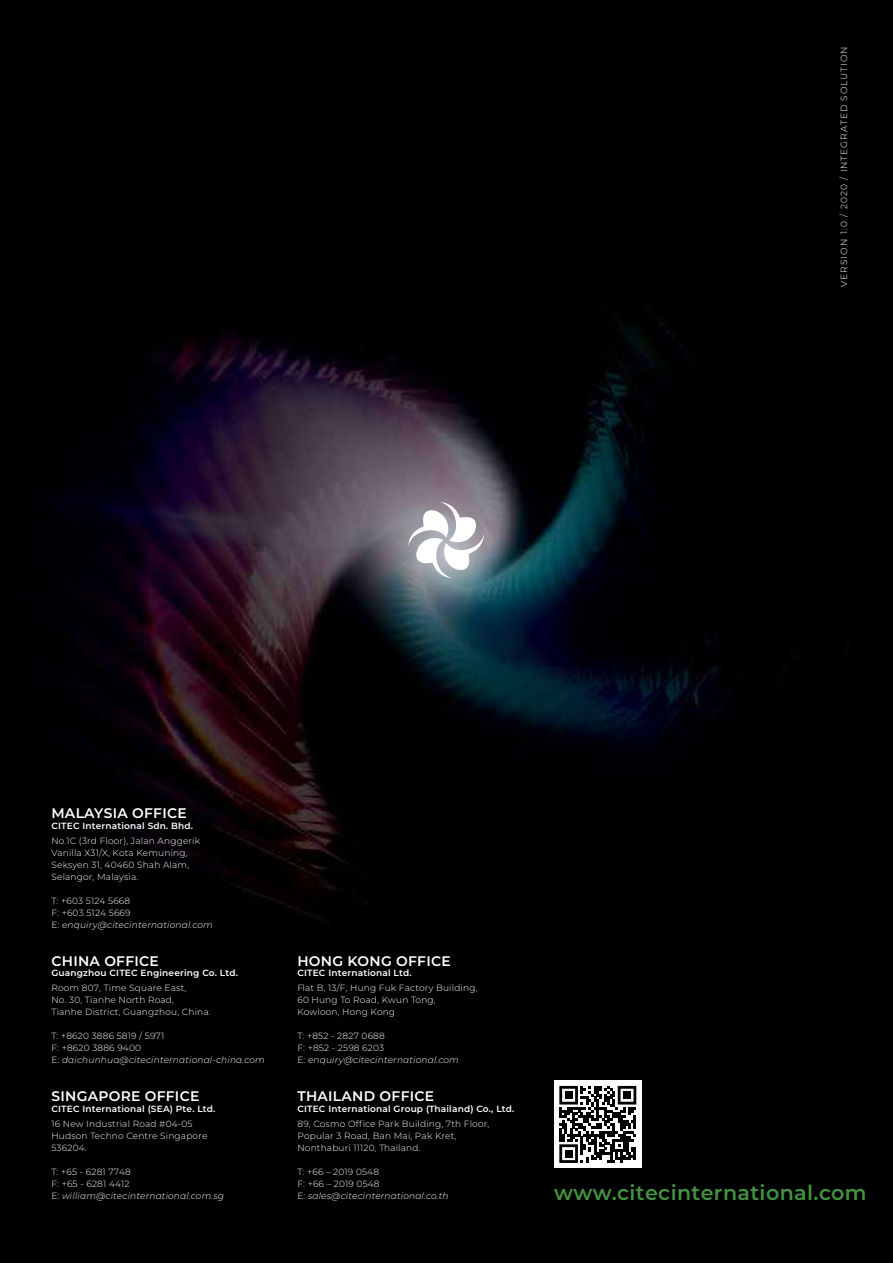
<style>
.page{position:relative;width:893px;height:1263px;background:#fff}
.page>*{position:absolute;margin:0;border:0;box-sizing:border-box;transform-origin:0 0}
.t1{font:600 20.7px "Montserrat";letter-spacing:.02em;color:#439341}
.t2{font:600 13.95px "Montserrat";letter-spacing:.02em;color:#fff}
.t3{font:300 9px/12px "Montserrat";letter-spacing:.02em;color:#fff}
.t4{font:600 9px "Montserrat";letter-spacing:.02em;color:#fff}
.t5{font:italic 300 9px/12px "Montserrat";letter-spacing:.02em;color:#fff}
.s1{font-style:italic}
.s2{font-style:normal}
</style>
<div class="page">
<img style="left:0;top:0;width:893px;height:1263px">
<svg style="left:408px;top:502px;width:77px;height:77px"></svg>
<div style="left:554px;top:1081px;width:88px;height:87px;background:#fff"></div>
<svg style="left:559px;top:1086px;width:77px;height:77px"></svg>
<div style="left:565px;top:1091px;width:8px;height:8px;background:#000"></div>
<div style="left:623px;top:1091px;width:8px;height:8px;background:#000"></div>
<div style="left:565px;top:1150px;width:8px;height:7px;background:#000"></div>
<p class="t3" style="left:838px;top:287px;width:242px;rotate:-90deg">VERSION 1.0 / 2020 / INTEGRATED SOLUTION</p>
<h2 class="t2" style="left:51px;top:804px;width:137px">MALAYSIA OFFICE</h2>
<p class="t4" style="left:51px;top:819px;width:143px">CITEC International Sdn. Bhd.</p>
<p class="t3" style="left:51px;top:835px;width:150px">No.1C (3rd Floor), Jalan Anggerik<br>Vanilla X31/X, Kota Kemuning,<br>Seksyen 31, 40460 Shah Alam,<br>Selangor, Malaysia.</p>
<p class="t3" style="left:51px;top:895px;width:163px">T: +603 5124 5668<br>F: +603 5124 5669<br>E: <span class="s1">enquiry@citecinternational.com</span></p>
<h2 class="t2" style="left:51px;top:951px;width:109px">CHINA OFFICE</h2>
<p class="t4" style="left:51px;top:967px;width:188px">Guangzhou CITEC Engineering Co. Ltd.</p>
<p class="t3" style="left:51px;top:982px;width:161px">Room 807, Time Square East,<br>No. 30, Tianhe North Road,<br>Tianhe District, Guangzhou, China.</p>
<p class="t5" style="left:51px;top:1030px;width:215px"><span class="s2">T: +8620 3886 5819 / 5971<br>F: +8620 3886 9400<br>E:</span> daichunhua@citecinternational-china.com</p>
<h2 class="t2" style="left:51px;top:1086px;width:149px">SINGAPORE OFFICE</h2>
<p class="t4" style="left:51px;top:1102px;width:166px">CITEC International (SEA) Pte. Ltd.</p>
<p class="t3" style="left:51px;top:1117px;width:157px">16 New Industrial Road #04-05<br>Hudson Techno Centre Singapore<br>536204.</p>
<p class="t5" style="left:51px;top:1165px;width:174px"><span class="s2">T: +65 - 6281 7748<br>F: +65 - 6281 4412<br>E:</span> william@citecinternational.com.sg</p>
<h2 class="t2" style="left:297px;top:951px;width:155px">HONG KONG OFFICE</h2>
<p class="t4" style="left:297px;top:967px;width:116px">CITEC International Ltd.</p>
<p class="t3" style="left:297px;top:982px;width:182px">Flat B, 13/F, Hung Fuk Factory Building,<br>60 Hung To Road, Kwun Tong,<br>Kowloon, Hong Kong</p>
<p class="t3" style="left:297px;top:1030px;width:163px">T: +852 - 2827 0688<br>F: +852 - 2598 6203<br>E: <span class="s1">enquiry@citecinternational.com</span></p>
<h2 class="t2" style="left:297px;top:1086px;width:138px">THAILAND OFFICE</h2>
<p class="t4" style="left:297px;top:1102px;width:218px">CITEC International Group (Thailand) Co., Ltd.</p>
<p class="t3" style="left:297px;top:1117px;width:193px">89, Cosmo Office Park Building, 7th Floor,<br>Popular 3 Road, Ban Mai, Pak Kret,<br>Nonthaburi 11120, Thailand.</p>
<p class="t3" style="left:297px;top:1165px;width:153px">T: +66 – 2019 0548<br>F: +66 – 2019 0548<br>E: <span class="s1">sales@citecinternational.co.th</span></p>
<h1 class="t1" style="left:554px;top:1178px;width:314px">www.citecinternational.com</h1>
</div>
